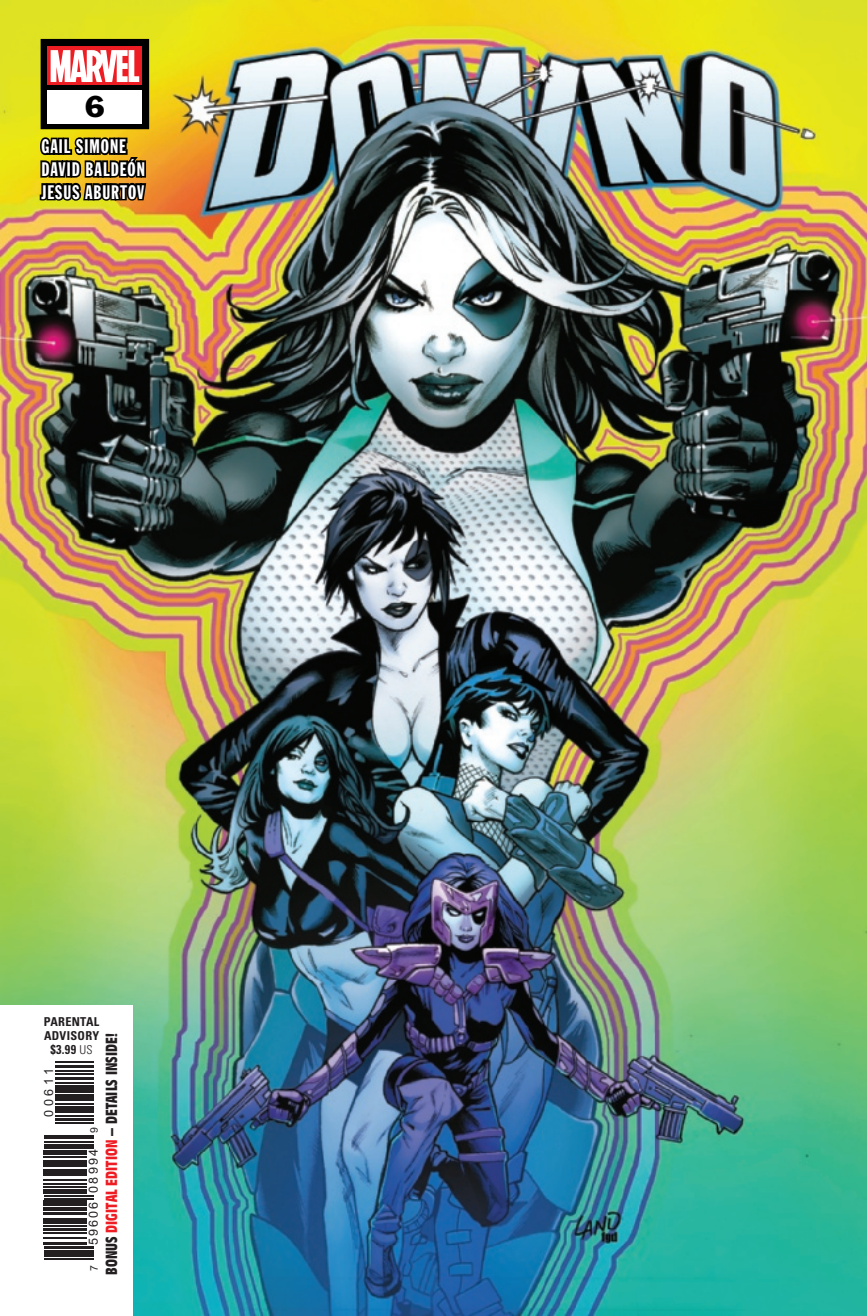
<style>
.page{position:relative;width:867px;height:1316px;background:#fff}
.page>*{position:absolute;margin:0;border:0;box-sizing:border-box;transform-origin:0 0}
.t1{font:28px "Franklin Gothic Std";color:#000001}
.t2{font:19.25px/22.8px "Franklin Gothic Std Extra Cond";letter-spacing:.055em;color:#fff}
.t3{font:700 condensed 15.75px "Antique Olive Std";letter-spacing:.005em;color:#231f20}
.t4{font:700 condensed 12.78px "Univers LT Std";color:#231f20;scale:.95 1}
.t5{font:12.6px "Arial";letter-spacing:.17em;color:#231f20}
.t6{font:700 condensed 12.25px/14px "Univers LT Std";letter-spacing:.025em;color:#231f20}
.t7{font:10.5px "Arial";color:#231f20}
.s1{font-weight:300;font-size:12.25px}
.s2{color:#ee1d23}
</style>
<div class="page">
<img style="left:0;top:0;width:866px;height:1315px">
<div style="left:41px;top:39px;width:108px;height:90px;background:#000001"></div>
<div style="left:48px;top:47px;width:94px;height:38px;background:#ee1d23"></div>
<div style="left:0;top:1005px;width:132px;height:310px;background:#fff"></div>
<hr style="left:44px;top:1257px;width:49px;height:2px;background:#231f20">
<hr style="left:44px;top:1255px;width:49px;height:1px;background:#231f20">
<div style="left:44px;top:1249px;width:49px;height:5px;background:#231f20"></div>
<hr style="left:44px;top:1245px;width:49px;height:3px;background:#231f20">
<hr style="left:44px;top:1241px;width:43px;height:3px;background:#231f20">
<hr style="left:44px;top:1236px;width:43px;height:2px;background:#231f20">
<hr style="left:44px;top:1231px;width:43px;height:2px;background:#231f20">
<hr style="left:44px;top:1227px;width:43px;height:3px;background:#231f20">
<hr style="left:44px;top:1224px;width:43px;height:2px;background:#231f20">
<div style="left:44px;top:1218px;width:43px;height:5px;background:#231f20"></div>
<hr style="left:44px;top:1211px;width:43px;height:3px;background:#231f20">
<hr style="left:44px;top:1209px;width:43px;height:1px;background:#231f20">
<hr style="left:44px;top:1206px;width:43px;height:2px;background:#231f20">
<div style="left:44px;top:1200px;width:43px;height:5px;background:#231f20"></div>
<hr style="left:44px;top:1197px;width:49px;height:1px;background:#231f20">
<hr style="left:44px;top:1194px;width:49px;height:2px;background:#231f20">
<hr style="left:44px;top:1189px;width:43px;height:4px;background:#231f20">
<hr style="left:44px;top:1185px;width:43px;height:2px;background:#231f20">
<hr style="left:44px;top:1183px;width:43px;height:1px;background:#231f20">
<hr style="left:44px;top:1179px;width:43px;height:1px;background:#231f20">
<hr style="left:44px;top:1171px;width:43px;height:4px;background:#231f20">
<hr style="left:44px;top:1168px;width:43px;height:2px;background:#231f20">
<hr style="left:44px;top:1162px;width:43px;height:4px;background:#231f20">
<hr style="left:44px;top:1159px;width:43px;height:1px;background:#231f20">
<hr style="left:44px;top:1155px;width:43px;height:2px;background:#231f20">
<hr style="left:44px;top:1150px;width:43px;height:4px;background:#231f20">
<svg style="left:44px;top:1144px;width:49px;height:3px"></svg>
<hr style="left:44px;top:1141px;width:49px;height:1px;background:#231f20">
<hr style="left:44px;top:1137px;width:49px;height:1px;background:#231f20">
<hr style="left:44px;top:1134px;width:49px;height:2px;background:#231f20">
<hr style="left:55px;top:1121px;width:38px;height:2px;background:#231f20">
<hr style="left:55px;top:1117px;width:38px;height:3px;background:#231f20">
<hr style="left:55px;top:1114px;width:38px;height:2px;background:#231f20">
<hr style="left:55px;top:1108px;width:38px;height:4px;background:#231f20">
<hr style="left:55px;top:1105px;width:38px;height:2px;background:#231f20">
<hr style="left:55px;top:1103px;width:38px;height:1px;background:#231f20">
<hr style="left:55px;top:1096px;width:38px;height:4px;background:#231f20">
<hr style="left:55px;top:1093px;width:38px;height:2px;background:#231f20">
<hr style="left:55px;top:1091px;width:38px;height:1px;background:#231f20">
<div style="left:55px;top:1084px;width:38px;height:6px;background:#231f20"></div>
<hr style="left:55px;top:1082px;width:38px;height:1px;background:#231f20">
<hr style="left:55px;top:1076px;width:38px;height:3px;background:#231f20">
<hr style="left:55px;top:1073px;width:38px;height:1px;background:#231f20">
<hr style="left:55px;top:1070px;width:38px;height:1px;background:#231f20">
<hr style="left:55px;top:1065px;width:38px;height:2px;background:#231f20">
<hr style="left:55px;top:1061px;width:38px;height:1px;background:#231f20">
<svg style="left:38px;top:50px;width:110px;height:202px;background:#aa8b57"></svg>
<h1 class="t1" style="left:85px;top:89px;width:22px">6</h1>
<p class="t2" style="left:41px;top:135px;width:105px">GAIL SIMONE<br>DAVID BALDEÓN<br>JESUS ABURTOV</p>
<p class="t6" style="left:44px;top:1014px;width:57px">PARENTAL<br>ADVISORY</p>
<p class="t4" style="left:50px;top:1041px;width:46px">$3.99 <span class="s1">US</span></p>
<p class="t3" style="left:103px;top:1274px;width:243px;rotate:-90deg">BONUS <span class="s2">DIGITAL EDITION</span> – DETAILS INSIDE!</p>
<p class="t5" style="left:41px;top:1116px;width:50px;rotate:-90deg">00611</p>
<p class="t7" style="left:87px;top:1132px;width:7px;rotate:-90deg">9</p>
<p class="t5" style="left:85px;top:1244px;width:98px;rotate:-90deg">59606 08994</p>
<p class="t7" style="left:87px;top:1271px;width:7px;rotate:-90deg">7</p>
</div>
